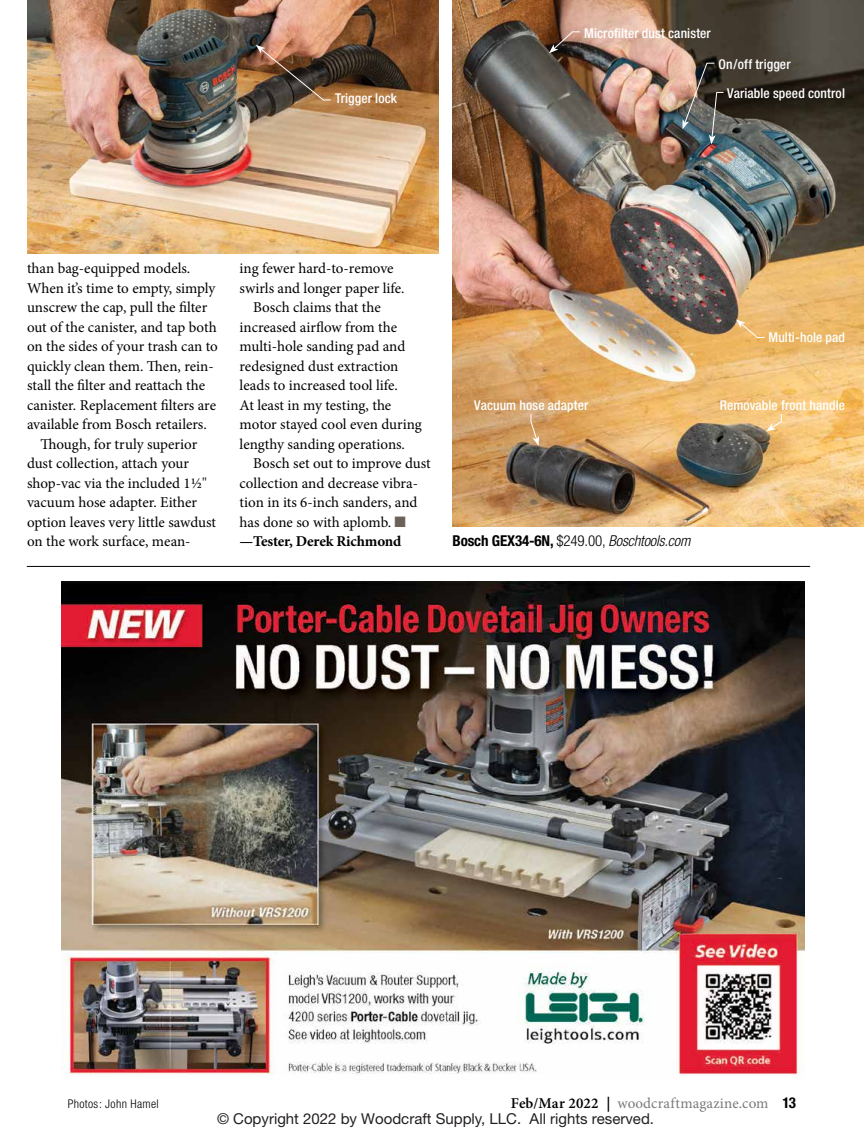
<style>
.page{position:relative;width:864px;height:1135px;background:#fff}
.page>*{position:absolute;margin:0;border:0;box-sizing:border-box;transform-origin:0 0}
.t1{font:15px "Minion Pro";color:#000}
.t2{font:15px "Helvetica Neue";color:#231f20}
.t3{font:700 condensed 15px "Helvetica Neue";letter-spacing:-.01em;color:#000}
.t4{font:15px "Minion Pro";letter-spacing:.01em;color:#797a7d}
.t5{font:700 15px "Minion Pro";letter-spacing:-.01em;color:#000}
.t6{font:500 condensed 13.5px/29px "Helvetica Neue";letter-spacing:.01em;color:#fff}
.t7{font:300 condensed 12px "Helvetica Neue";letter-spacing:.03em;color:#000}
.s1{color:#6a6158}
.s2{font-weight:300}
.s3{font-weight:300;font-style:italic}
.s4{font-weight:600;color:#000}
.s5{font-weight:700;color:#000}
.s6{font-family:"Helvetica Neue";font-weight:700;font-stretch:condensed;color:#000}
</style>
<div class="page">
<hr style="left:27px;top:566px;width:783px;height:1px;background:#000">
<img style="left:27px;top:0;width:412px;height:253px">
<img style="left:453px;top:0;width:411px;height:526px">
<img style="left:256px;top:45px;width:75px;height:56px">
<svg style="left:736px;top:319px;width:29px;height:19px"></svg>
<svg style="left:766px;top:413px;width:16px;height:18px"></svg>
<svg style="left:530px;top:413px;width:9px;height:32px"></svg>
<svg style="left:549px;top:31px;width:31px;height:22px"></svg>
<img style="left:682px;top:62px;width:42px;height:82px">
<img style="left:62px;top:581px;width:742px;height:494px">
<p class="t6" style="left:335px;top:83px;width:64px">Trigger lock</p>
<p class="t6" style="left:584px;top:18px;width:128px">Microfilter dust canister</p>
<p class="t6" style="left:727px;top:50px;width:119px;text-indent:-9px">On/off trigger<br>Variable speed control</p>
<p class="t1" style="left:27px;top:258px;width:165px">than bag-equipped models.</p>
<p class="t1" style="left:27px;top:278px;width:190px">When it’s time to empty, simply</p>
<p class="t1" style="left:27px;top:297px;width:182px">unscrew the cap, pull the filter</p>
<p class="t1" style="left:27px;top:317px;width:191px">out of the canister, and tap both</p>
<p class="t1" style="left:27px;top:336px;width:192px">on the sides of your trash can to</p>
<p class="t1" style="left:27px;top:356px;width:188px">quickly clean them. Then, rein-</p>
<p class="t1" style="left:27px;top:375px;width:180px">stall the filter and reattach the</p>
<p class="t1" style="left:27px;top:395px;width:191px">canister. Replacement filters are</p>
<p class="t1" style="left:27px;top:414px;width:181px">available from Bosch retailers.</p>
<p class="t1" style="left:40px;top:434px;width:158px">Though, for truly superior</p>
<p class="t1" style="left:27px;top:453px;width:164px">dust collection, attach your</p>
<p class="t1" style="left:27px;top:473px;width:181px">shop-vac via the included 11/2"</p>
<p class="t1" style="left:27px;top:492px;width:172px">vacuum hose adapter. Either</p>
<p class="t1" style="left:27px;top:512px;width:191px">option leaves very little sawdust</p>
<p class="t1" style="left:27px;top:531px;width:165px">on the work surface, mean-</p>
<p class="t1" style="left:240px;top:258px;width:155px">ing fewer hard-to-remove</p>
<p class="t1" style="left:240px;top:278px;width:166px">swirls and longer paper life.</p>
<p class="t1" style="left:253px;top:297px;width:129px">Bosch claims that the</p>
<p class="t1" style="left:240px;top:317px;width:159px">increased airflow from the</p>
<p class="t1" style="left:240px;top:336px;width:167px">multi-hole sanding pad and</p>
<p class="t1" style="left:240px;top:356px;width:160px">redesigned dust extraction</p>
<p class="t1" style="left:240px;top:375px;width:160px">leads to increased tool life.</p>
<p class="t1" style="left:240px;top:395px;width:153px">At least in my testing, the</p>
<p class="t1" style="left:240px;top:414px;width:184px">motor stayed cool even during</p>
<p class="t1" style="left:240px;top:434px;width:167px">lengthy sanding operations.</p>
<p class="t1" style="left:253px;top:453px;width:179px">Bosch set out to improve dust</p>
<p class="t1" style="left:240px;top:473px;width:180px">collection and decrease vibra-</p>
<p class="t1" style="left:240px;top:492px;width:179px">tion in its 6-inch sanders, and</p>
<p class="t1" style="left:240px;top:512px;width:167px">has done so with aplomb. <span class="s1">■</span></p>
<p class="t5" style="left:240px;top:531px;width:163px">—Tester, Derek Richmond</p>
<p class="t6" style="left:769px;top:322px;width:78px">Multi-hole pad</p>
<p class="t6" style="left:474px;top:390px;width:116px">Vacuum hose adapter</p>
<p class="t6" style="left:720px;top:390px;width:127px">Removable front handle</p>
<p class="t3" style="left:453px;top:532px;width:239px">Bosch GEX34-6N, <span class="s2">$249.00,</span> <span class="s3">Boschtools.com</span></p>
<p class="t7" style="left:68px;top:1096px;width:93px">Photos: John Hamel</p>
<p class="t4" style="left:511px;top:1092px;width:287px"><span class="s4">Feb/Mar 2022</span> <span class="s5">|</span> woodcraftmagazine.com <span class="s6">13</span></p>
<p class="t2" style="left:217px;top:1109px;width:439px">© Copyright 2022 by Woodcraft Supply, LLC. All rights reserved.</p>
</div>
